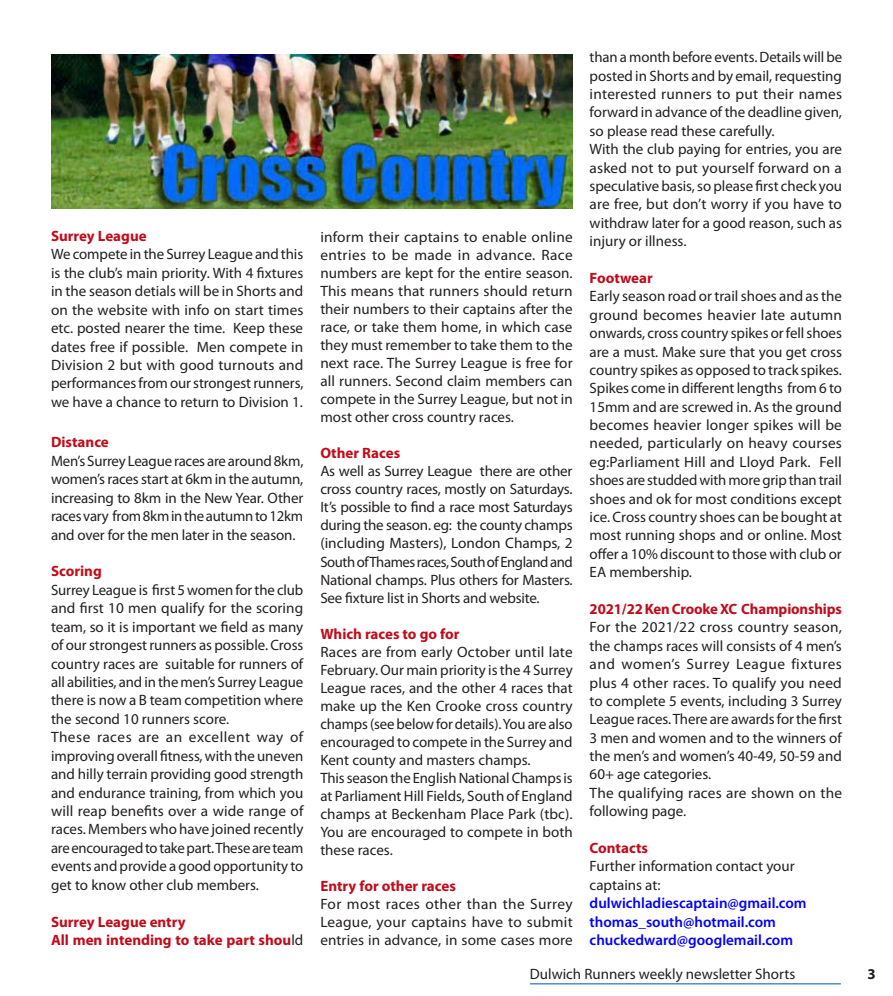
<style>
.page{position:relative;width:893px;height:996px;background:#fff}
.page>*{position:absolute;margin:0;border:0;box-sizing:border-box;transform-origin:0 0}
.Plain_Text{font:15px/18.5px "Myriad Pro";color:#231f20;text-align:justify}
.t1{font:700 15px "Myriad Pro";color:#c10c1b}
.t2{font:600 15px/18.5px "Myriad Pro";color:#00f}
.t3{font:700 15px "Myriad Pro";color:#231f20}
.s1{font-weight:400;color:#231f20}
</style>
<div class="page">
<hr style="left:530px;top:983px;width:311px;height:1px;background:#0050b4">
<img style="left:51px;top:54px;width:521px;height:154px">
<p class="t1" style="left:51px;top:226px;width:97px">Surrey League</p>
<p class="Plain_Text" style="left:51px;top:245px;width:254px">We compete in the Surrey League and this is the club’s main priority. With 4 fixtures in the season detials will be in Shorts and on the website with info on start times etc. posted nearer the time. Keep these dates free if possible. Men compete in Division 2 but with good turnouts and performances from our strongest runners, we have a chance to return to Division 1.</p>
<p class="t1" style="left:51px;top:432px;width:59px">Distance</p>
<p class="Plain_Text" style="left:51px;top:451px;width:254px">Men’s Surrey League races are around 8km, women’s races start at 6km in the autumn, increasing to 8km in the New Year. Other races vary from 8km in the autumn to 12km and over for the men later in the season.</p>
<p class="t1" style="left:51px;top:561px;width:52px">Scoring</p>
<p class="Plain_Text" style="left:51px;top:580px;width:254px">Surrey League is first 5 women for the club and first 10 men qualify for the scoring team, so it is important we field as many of our strongest runners as possible. Cross country races are suitable for runners of all abilities, and in the men’s Surrey League there is now a B team competition where the second 10 runners score.</p>
<p class="Plain_Text" style="left:51px;top:727px;width:254px">These races are an excellent way of improving overall fitness, with the uneven and hilly terrain providing good strength and endurance training, from which you will reap benefits over a wide range of races. Members who have joined recently are encouraged to take part. These are team events and provide a good opportunity to get to know other club members.</p>
<p class="t1" style="left:51px;top:911px;width:136px">Surrey League entry</p>
<p class="t1" style="left:51px;top:930px;width:254px">All men intending to take part shou<span class="s1">ld</span></p>
<p class="Plain_Text" style="left:320px;top:228px;width:254px;line-height:18px">inform their captains to enable online entries to be made in advance. Race numbers are kept for the entire season.<br>This means that runners should return their numbers to their captains after the race, or take them home, in which case they must remember to take them to the next race. The Surrey League is free for all runners. Second claim members can compete in the Surrey League, but not in most other cross country races.</p>
<p class="t1" style="left:320px;top:443px;width:81px">Other Races</p>
<p class="Plain_Text" style="left:320px;top:462px;width:254px;line-height:18px">As well as Surrey League there are other cross country races, mostly on Saturdays.<br>It’s possible to find a race most Saturdays during the season. eg: the county champs (including Masters), London Champs, 2<br>South of Thames races, South of England and National champs. Plus others for Masters.<br>See fixture list in Shorts and website.</p>
<p class="t1" style="left:320px;top:623px;width:141px">Which races to go for</p>
<p class="Plain_Text" style="left:320px;top:642px;width:254px;line-height:18px">Races are from early October until late February. Our main priority is the 4 Surrey League races, and the other 4 races that make up the Ken Crooke cross country champs (see below for details). You are also encouraged to compete in the Surrey and Kent county and masters champs.</p>
<p class="Plain_Text" style="left:320px;top:768px;width:254px;line-height:18px">This season the English National Champs is at Parliament Hill Fields, South of England champs at Beckenham Place Park (tbc).<br>You are encouraged to compete in both these races.</p>
<p class="t1" style="left:320px;top:875px;width:137px">Entry for other races</p>
<p class="Plain_Text" style="left:320px;top:894px;width:254px;line-height:18px">For most races other than the Surrey League, your captains have to submit entries in advance, in some cases more</p>
<p class="Plain_Text" style="left:590px;top:48px;width:254px">than a month before events. Details will be posted in Shorts and by email, requesting interested runners to put their names forward in advance of the deadline given, so please read these carefully.</p>
<p class="Plain_Text" style="left:590px;top:140px;width:254px">With the club paying for entries, you are asked not to put yourself forward on a speculative basis, so please first check you are free, but don’t worry if you have to withdraw later for a good reason, such as injury or illness.</p>
<p class="t1" style="left:590px;top:268px;width:65px">Footwear</p>
<p class="Plain_Text" style="left:590px;top:287px;width:254px">Early season road or trail shoes and as the ground becomes heavier late autumn onwards, cross country spikes or fell shoes are a must. Make sure that you get cross country spikes as opposed to track spikes.<br>Spikes come in different lengths from 6 to 15mm and are screwed in. As the ground becomes heavier longer spikes will be needed, particularly on heavy courses eg:Parliament Hill and Lloyd Park. Fell shoes are studded with more grip than trail shoes and ok for most conditions except ice. Cross country shoes can be bought at most running shops and or online. Most offer a 10% discount to those with club or EA membership.</p>
<p class="t1" style="left:590px;top:599px;width:254px">2021/22 Ken Crooke XC Championships</p>
<p class="Plain_Text" style="left:590px;top:618px;width:254px">For the 2021/22 cross country season, the champs races will consists of 4 men’s and women’s Surrey League fixtures plus 4 other races. To qualify you need to complete 5 events, including 3 Surrey League races. There are awards for the first 3 men and women and to the winners of the men’s and women’s 40-49, 50-59 and 60+ age categories.</p>
<p class="Plain_Text" style="left:590px;top:783px;width:254px">The qualifying races are shown on the following page.</p>
<p class="t1" style="left:590px;top:838px;width:60px">Contacts</p>
<p class="Plain_Text" style="left:590px;top:857px;width:207px">Further information contact your captains at:</p>
<p class="t2" style="left:590px;top:893px;width:219px">dulwichladiescaptain@gmail.com</p>
<p class="t2" style="left:590px;top:912px;width:205px">thomas_south@hotmail.com chuckedward@googlemail.com</p>
<p class="Plain_Text" style="left:530px;top:964px;width:267px">Dulwich Runners weekly newsletter Shorts</p>
<p class="t3" style="left:868px;top:963px;width:10px">3</p>
</div>
